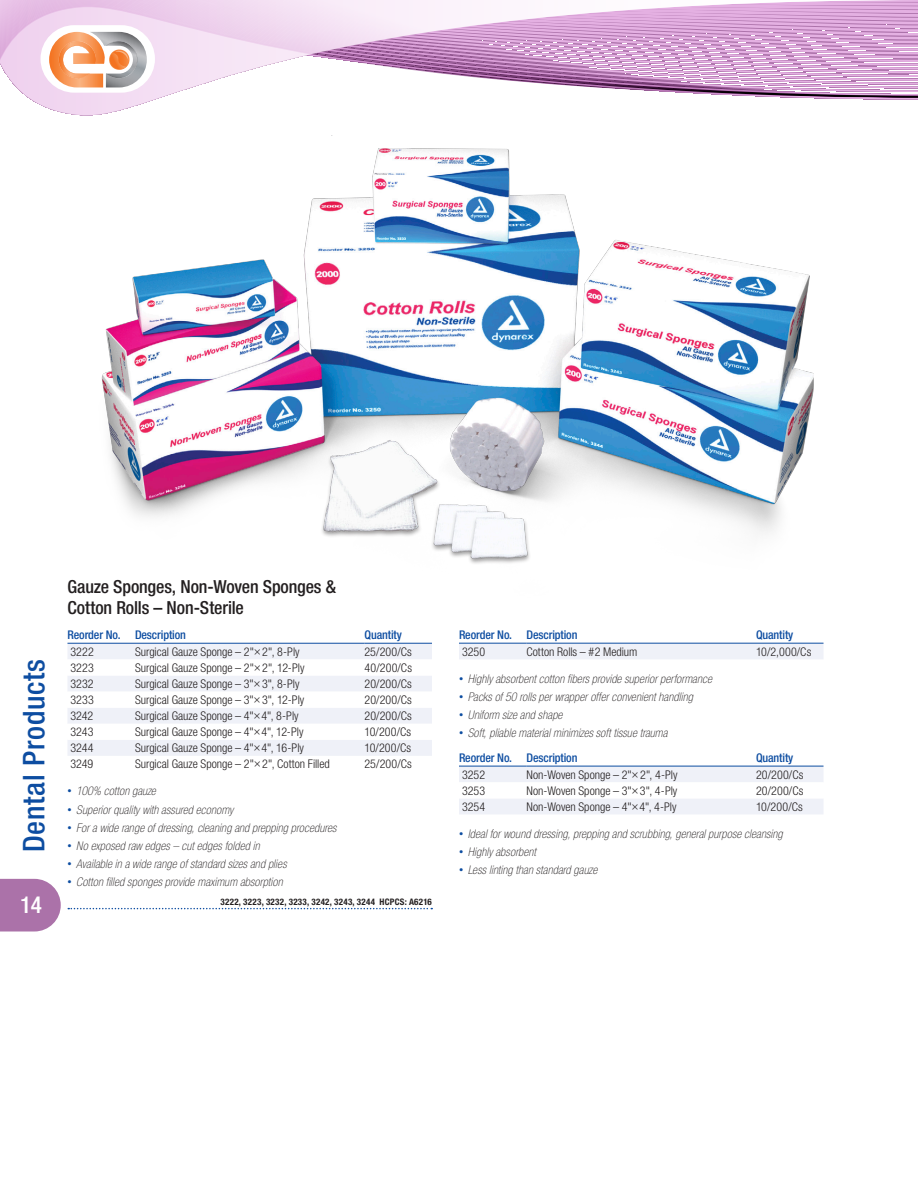
<style>
.page{position:relative;width:918px;height:1188px;background:#fff}
.page>*{position:absolute;margin:0;border:0;box-sizing:border-box;transform-origin:0 0}
.t1{font:500 condensed 30px "Helvetica Neue LT Std";letter-spacing:.025em;color:#0d4da1}
.t2{font:500 condensed 23.25px "Helvetica Neue LT Std";color:#fff}
.Product_Name{font:500 condensed 18px/21.6px "Helvetica Neue LT Std";letter-spacing:-.01em;color:#231f20}
.table_text{font:300 condensed 12px "Helvetica Neue LT Std";color:#231f20}
.t3{font:italic 100 condensed 12px "Helvetica Neue LT Std";letter-spacing:.015em;color:#231f20}
.table_head{font:500 condensed 12px "Helvetica Neue LT Std";letter-spacing:-.01em;color:#0d4da1}
.HCPCS_code{font:700 condensed 9px "Helvetica Neue LT Std";letter-spacing:.03em;color:#231f20}
.s1{font-family:"Arial";font-weight:400;font-style:normal;font-stretch:normal;color:#0d4da1}
</style>
<div class="page">
<svg style="left:0;top:879px;width:61px;height:53px;background:#b380b2"></svg>
<svg style="left:16px;top:87px;width:902px;height:29px"></svg>
<svg style="left:40px;top:25px;width:115px;height:68px"></svg>
<svg style="left:0;top:0;width:918px;height:87px"></svg>
<img style="left:101px;top:135px;width:713px;height:429px">
<svg style="left:68px;top:908px;width:364px;height:1px"></svg>
<svg style="left:68px;top:642px;width:364px;height:114px"></svg>
<hr style="left:68px;top:643px;width:67px;height:1px;background:#0d4da1">
<hr style="left:135px;top:643px;width:229px;height:1px;background:#0d4da1">
<hr style="left:364px;top:643px;width:68px;height:1px;background:#0d4da1">
<div style="left:459px;top:642px;width:365px;height:17px;background:#eff1f8"></div>
<hr style="left:459px;top:643px;width:67px;height:1px;background:#0d4da1">
<hr style="left:526px;top:643px;width:230px;height:1px;background:#0d4da1">
<hr style="left:756px;top:643px;width:68px;height:1px;background:#0d4da1">
<svg style="left:459px;top:765px;width:365px;height:49px"></svg>
<hr style="left:459px;top:766px;width:67px;height:1px;background:#0d4da1">
<hr style="left:526px;top:766px;width:230px;height:1px;background:#0d4da1">
<hr style="left:756px;top:766px;width:68px;height:1px;background:#0d4da1">
<h1 class="t1" style="left:16px;top:852px;width:195px;rotate:-90deg">Dental Products</h1>
<h2 class="t2" style="left:20px;top:891px;width:23px">14</h2>
<p class="Product_Name" style="left:68px;top:575px;width:270px">Gauze Sponges, Non-Woven Sponges &amp;<br>Cotton Rolls – Non-Sterile</p>
<p class="table_head" style="left:68px;top:628px;width:55px">Reorder No.</p>
<p class="table_head" style="left:135px;top:628px;width:53px">Description</p>
<p class="table_head" style="left:364px;top:628px;width:39px">Quantity</p>
<p class="table_text" style="left:70px;top:645px;width:25px">3222</p>
<p class="table_text" style="left:135px;top:645px;width:166px">Surgical Gauze Sponge – 2"×2", 8-Ply</p>
<p class="table_text" style="left:364px;top:645px;width:49px">25/200/Cs</p>
<p class="table_text" style="left:70px;top:661px;width:25px">3223</p>
<p class="table_text" style="left:135px;top:661px;width:171px">Surgical Gauze Sponge – 2"×2", 12-Ply</p>
<p class="table_text" style="left:364px;top:661px;width:49px">40/200/Cs</p>
<p class="table_text" style="left:70px;top:677px;width:25px">3232</p>
<p class="table_text" style="left:135px;top:677px;width:166px">Surgical Gauze Sponge – 3"×3", 8-Ply</p>
<p class="table_text" style="left:364px;top:677px;width:49px">20/200/Cs</p>
<p class="table_text" style="left:70px;top:693px;width:25px">3233</p>
<p class="table_text" style="left:135px;top:693px;width:171px">Surgical Gauze Sponge – 3"×3", 12-Ply</p>
<p class="table_text" style="left:364px;top:693px;width:49px">20/200/Cs</p>
<p class="table_text" style="left:70px;top:709px;width:24px">3242</p>
<p class="table_text" style="left:135px;top:709px;width:165px">Surgical Gauze Sponge – 4"×4", 8-Ply</p>
<p class="table_text" style="left:364px;top:709px;width:49px">20/200/Cs</p>
<p class="table_text" style="left:70px;top:725px;width:24px">3243</p>
<p class="table_text" style="left:135px;top:725px;width:170px">Surgical Gauze Sponge – 4"×4", 12-Ply</p>
<p class="table_text" style="left:364px;top:725px;width:48px">10/200/Cs</p>
<p class="table_text" style="left:70px;top:741px;width:25px">3244</p>
<p class="table_text" style="left:135px;top:741px;width:171px">Surgical Gauze Sponge – 4"×4", 16-Ply</p>
<p class="table_text" style="left:364px;top:741px;width:48px">10/200/Cs</p>
<p class="table_text" style="left:70px;top:757px;width:24px">3249</p>
<p class="table_text" style="left:135px;top:757px;width:196px">Surgical Gauze Sponge – 2"×2", Cotton Filled</p>
<p class="table_text" style="left:364px;top:757px;width:49px">25/200/Cs</p>
<p class="t3" style="left:68px;top:784px;width:90px"><span class="s1">•</span> 100% cotton gauze</p>
<p class="t3" style="left:68px;top:803px;width:167px"><span class="s1">•</span> Superior quality with assured economy</p>
<p class="t3" style="left:68px;top:821px;width:271px"><span class="s1">•</span> For a wide range of dressing, cleaning and prepping procedures</p>
<p class="t3" style="left:68px;top:839px;width:194px"><span class="s1">•</span> No exposed raw edges – cut edges folded in</p>
<p class="t3" style="left:68px;top:857px;width:221px"><span class="s1">•</span> Available in a wide range of standard sizes and plies</p>
<p class="t3" style="left:68px;top:875px;width:217px"><span class="s1">•</span> Cotton filled sponges provide maximum absorption</p>
<p class="HCPCS_code" style="left:220px;top:896px;width:213px">3222, 3223, 3232, 3233, 3242, 3243, 3244 HCPCS: A6216</p>
<p class="table_head" style="left:459px;top:628px;width:55px">Reorder No.</p>
<p class="table_head" style="left:526px;top:628px;width:53px">Description</p>
<p class="table_head" style="left:756px;top:628px;width:39px">Quantity</p>
<p class="table_text" style="left:462px;top:645px;width:25px">3250</p>
<p class="table_text" style="left:526px;top:645px;width:112px">Cotton Rolls – #2 Medium</p>
<p class="table_text" style="left:756px;top:645px;width:57px">10/2,000/Cs</p>
<p class="t3" style="left:459px;top:672px;width:254px"><span class="s1">•</span> Highly absorbent cotton fibers provide superior performance</p>
<p class="t3" style="left:459px;top:690px;width:236px"><span class="s1">•</span> Packs of 50 rolls per wrapper offer convenient handling</p>
<p class="t3" style="left:459px;top:708px;width:105px"><span class="s1">•</span> Uniform size and shape</p>
<p class="t3" style="left:459px;top:726px;width:210px"><span class="s1">•</span> Soft, pliable material minimizes soft tissue trauma</p>
<p class="table_head" style="left:459px;top:751px;width:55px">Reorder No.</p>
<p class="table_head" style="left:526px;top:751px;width:53px">Description</p>
<p class="table_head" style="left:756px;top:751px;width:39px">Quantity</p>
<p class="table_text" style="left:462px;top:767px;width:25px">3252</p>
<p class="table_text" style="left:526px;top:767px;width:153px">Non-Woven Sponge – 2"×2", 4-Ply</p>
<p class="table_text" style="left:756px;top:767px;width:49px">20/200/Cs</p>
<p class="table_text" style="left:462px;top:784px;width:25px">3253</p>
<p class="table_text" style="left:526px;top:784px;width:152px">Non-Woven Sponge – 3"×3", 4-Ply</p>
<p class="table_text" style="left:756px;top:784px;width:49px">20/200/Cs</p>
<p class="table_text" style="left:462px;top:800px;width:25px">3254</p>
<p class="table_text" style="left:526px;top:800px;width:152px">Non-Woven Sponge – 4"×4", 4-Ply</p>
<p class="table_text" style="left:756px;top:800px;width:48px">10/200/Cs</p>
<p class="t3" style="left:459px;top:827px;width:325px"><span class="s1">•</span> Ideal for wound dressing, prepping and scrubbing, general purpose cleansing</p>
<p class="t3" style="left:459px;top:845px;width:79px"><span class="s1">•</span> Highly absorbent</p>
<p class="t3" style="left:459px;top:863px;width:140px"><span class="s1">•</span> Less linting than standard gauze</p>
</div>
